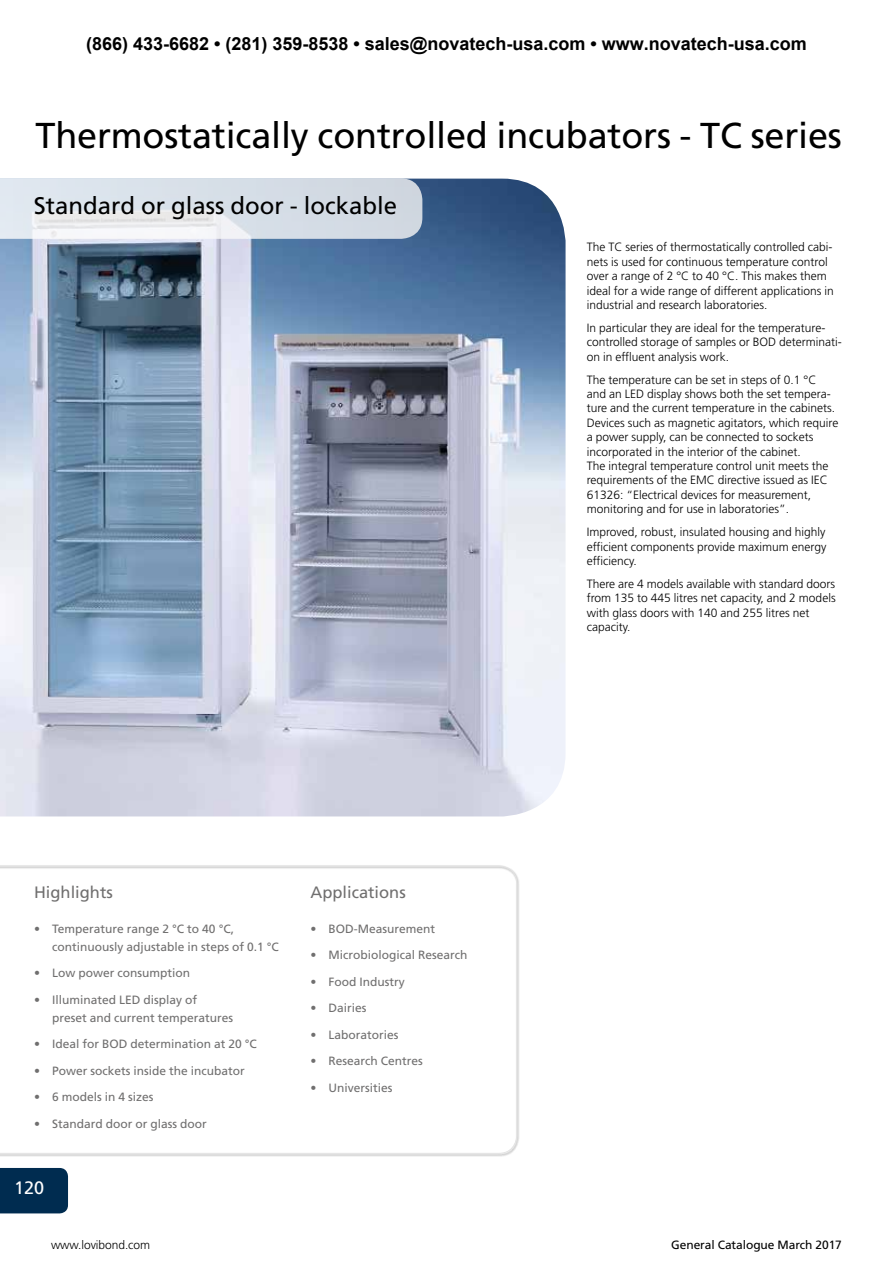
<style>
.page{position:relative;width:893px;height:1263px;background:#fff}
.page>*{position:absolute;margin:0;border:0;box-sizing:border-box;transform-origin:0 0}
.t1{font:36px "Frutiger LT";letter-spacing:-.005em;color:#000}
.t2{font:24px "Frutiger LT";color:#000}
.t3{font:700 18px "Arial";color:#000}
.t4{font:18px "Frutiger LT";color:#fff}
.t5{font:16.5px "Frutiger LT";color:#706f6f}
.t6{font:300 12px/14.4px "Frutiger LT";color:#000}
.t7{font:12px/18px "Frutiger LT";color:#706f6f}
.t8{font:12px "Frutiger LT";letter-spacing:-.005em;color:#000}
</style>
<div class="page">
<div style="left:0;top:1168px;width:68px;height:45px;background:#002c50"></div>
<img style="left:0;top:179px;width:566px;height:637px">
<svg style="left:0;top:865px;width:518px;height:289px"></svg>
<svg style="left:0;top:178px;width:422px;height:61px;background:#dbe1e8"></svg>
<h3 class="t3" style="left:86px;top:31px;width:722px">(866) 433-6682 • (281) 359-8538 • sales@novatech-usa.com • www.novatech-usa.com</h3>
<h1 class="t1" style="left:36px;top:114px;width:808px">Thermostatically controlled incubators - TC series</h1>
<h2 class="t2" style="left:34px;top:191px;width:365px">Standard or glass door - lockable</h2>
<h3 class="t5" style="left:34px;top:882px;width:80px">Highlights</h3>
<p class="t7" style="left:52px;top:920px;width:228px;text-indent:-18px">• Temperature range 2 °C to 40 °C, continuously adjustable in steps of 0.1 °C</p>
<p class="t7" style="left:34px;top:964px;width:157px">• Low power consumption</p>
<p class="t7" style="left:52px;top:991px;width:183px;text-indent:-18px">• Illuminated LED display of preset and current temperatures</p>
<p class="t7" style="left:34px;top:1035px;width:224px">• Ideal for BOD determination at 20 °C</p>
<p class="t7" style="left:34px;top:1062px;width:212px">• Power sockets inside the incubator</p>
<p class="t7" style="left:34px;top:1088px;width:121px">• 6 models in 4 sizes</p>
<p class="t7" style="left:34px;top:1115px;width:174px">• Standard door or glass door</p>
<h3 class="t4" style="left:14px;top:1177px;width:32px">120</h3>
<h3 class="t5" style="left:310px;top:882px;width:97px">Applications</h3>
<p class="t7" style="left:310px;top:920px;width:126px">• BOD-Measurement</p>
<p class="t7" style="left:310px;top:946px;width:159px">• Microbiological Research</p>
<p class="t7" style="left:310px;top:973px;width:96px">• Food Industry</p>
<p class="t7" style="left:310px;top:999px;width:58px">• Dairies</p>
<p class="t7" style="left:310px;top:1026px;width:90px">• Laboratories</p>
<p class="t7" style="left:310px;top:1052px;width:114px">• Research Centres</p>
<p class="t7" style="left:310px;top:1079px;width:84px">• Universities</p>
<p class="t6" style="left:587px;top:240px;width:248px">The TC series of thermostatically controlled cabi&shy;nets is used for continuous temperature control over a range of 2 °C to 40 °C. This makes them ideal for a wide range of different applications in industrial and research laboratories.</p>
<p class="t6" style="left:587px;top:321px;width:257px">In particular they are ideal for the temperature&shy;controlled storage of samples or BOD determinati&shy;on in effluent analysis work.</p>
<p class="t6" style="left:587px;top:372px;width:253px">The temperature can be set in steps of 0.1 °C and an LED display shows both the set tempera&shy;ture and the current temperature in the cabinets.<br>Devices such as magnetic agitators, which require a power supply, can be connected to sockets incorporated in the interior of the cabinet.<br>The integral temperature control unit meets the requirements of the EMC directive issued as IEC 61326: “Electrical devices for measurement, monitoring and for use in laboratories”.</p>
<p class="t6" style="left:587px;top:525px;width:241px;text-align:justify">Improved, robust, insulated housing and highly efficient components provide maximum energy efficiency.</p>
<p class="t6" style="left:587px;top:577px;width:250px">There are 4 models available with standard doors from 135 to 445 litres net capacity, and 2 models with glass doors with 140 and 255 litres net capacity.</p>
<p class="t6" style="left:51px;top:1238px;width:101px">www.lovibond.com</p>
<p class="t8" style="left:671px;top:1238px;width:172px">General Catalogue March 2017</p>
</div>
